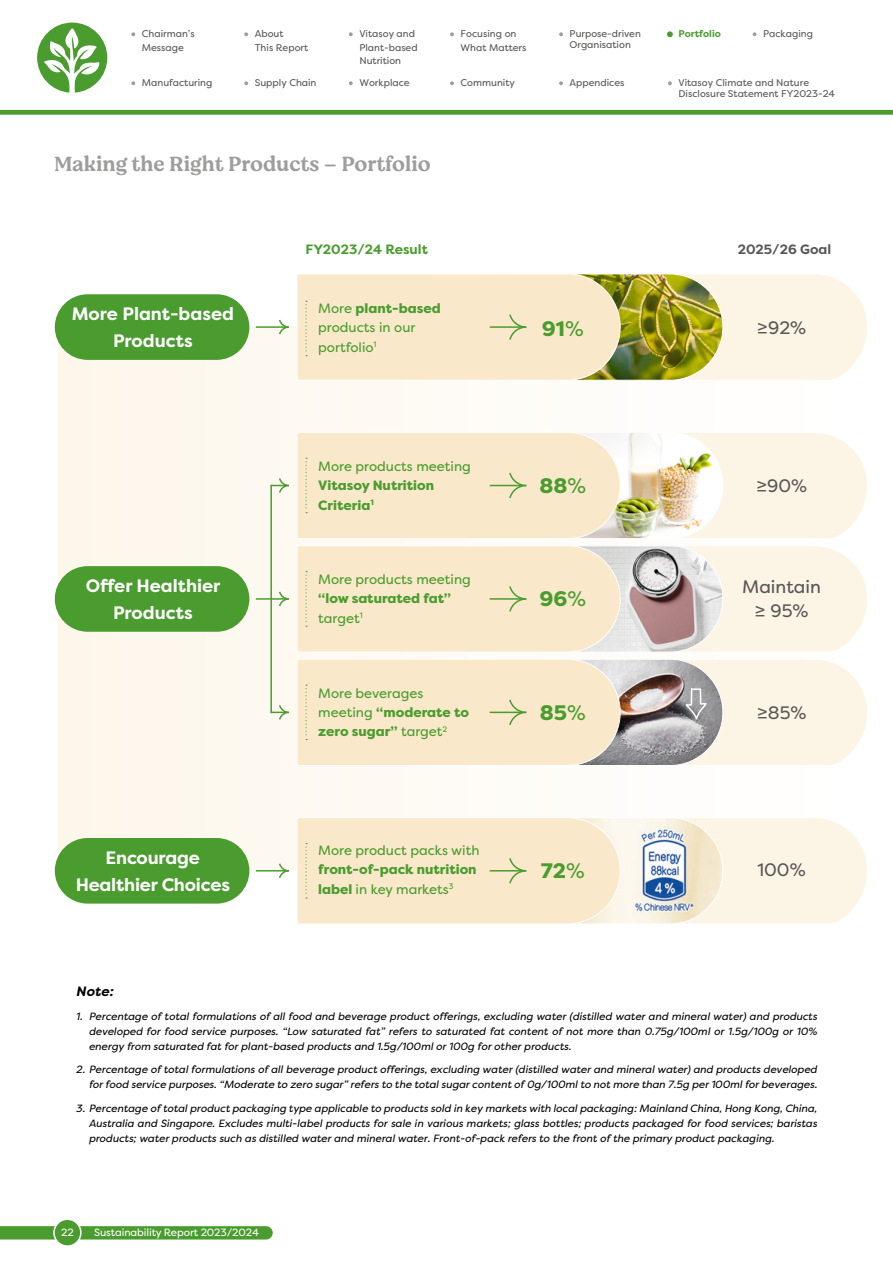
<style>
.page{position:relative;width:893px;height:1263px;background:#fff}
.page>*{position:absolute;margin:0;border:0;box-sizing:border-box;transform-origin:0 0}
.t1{font:500 21px "Moranga";color:#9d9d9c}
.t2{font:800 21px "Filson Pro";color:#4a9c2f}
.t3{font:700 18px/27px "Filson Pro";letter-spacing:-.005em;color:#fff;text-align:center}
.t4{font:18px/24px "Filson Pro";color:#575756;text-align:center}
.t5{font:13.5px/19.5px "Filson Pro";color:#4a9c2f}
.t6{font:800 13.5px/19.5px "Filson Pro";color:#4a9c2f}
.t7{font:700 13.5px "Filson Pro";color:#4a9c2f}
.t8{font:700 13.5px "Filson Pro";color:#575756}
.t9{font:italic 700 13.5px "Filson Pro";color:#000}
.t10{font:italic 10.5px/15px "Filson Pro";color:#000;text-align:justify}
.t11{font:10.5px "Filson Pro";letter-spacing:-.01em;color:#fff}
.t12{font:9.75px/13.4px "Filson Pro";color:#575756}
.t13{font:700 9.75px "Filson Pro";color:#4a9c2f}
.s1{font-weight:800}
.s2{font-weight:400}
</style>
<div class="page">
<div style="left:58px;top:327px;width:785px;height:543px;background:linear-gradient(to right,#fdf6eb,#fff)"></div>
<svg style="left:37px;top:23px;width:70px;height:70px"></svg>
<svg style="left:0;top:110px;width:893px;height:5px;background:#55a23b"></svg>
<svg style="left:0;top:1226px;width:273px;height:13px;background:#4d9d33"></svg>
<div style="left:54px;top:1219px;width:27px;height:27px;background:#4a9c2f;border-radius:50%"></div>
<div style="left:53px;top:1218px;width:29px;height:29px;border:2px solid #fff;border-radius:50%"></div>
<svg style="left:667px;top:31px;width:6px;height:6px"></svg>
<svg style="left:244px;top:32px;width:4px;height:4px"></svg>
<svg style="left:131px;top:32px;width:4px;height:4px"></svg>
<svg style="left:349px;top:32px;width:4px;height:4px"></svg>
<svg style="left:450px;top:32px;width:4px;height:4px"></svg>
<svg style="left:559px;top:32px;width:4px;height:4px"></svg>
<svg style="left:244px;top:81px;width:4px;height:4px"></svg>
<svg style="left:131px;top:81px;width:4px;height:4px"></svg>
<svg style="left:753px;top:32px;width:3px;height:4px"></svg>
<svg style="left:349px;top:81px;width:4px;height:4px"></svg>
<svg style="left:450px;top:81px;width:4px;height:4px"></svg>
<svg style="left:559px;top:81px;width:4px;height:4px"></svg>
<svg style="left:668px;top:81px;width:4px;height:4px"></svg>
<svg style="left:724px;top:274px;width:143px;height:107px;background:#fcf4e7"></svg>
<svg style="left:724px;top:817px;width:143px;height:107px;background:#fcf4e7"></svg>
<svg style="left:724px;top:658px;width:143px;height:108px;background:#fcf5e7"></svg>
<svg style="left:724px;top:545px;width:143px;height:108px;background:#fcf5e7"></svg>
<svg style="left:724px;top:432px;width:143px;height:107px;background:#fcf4e7"></svg>
<svg style="left:296px;top:274px;width:428px;height:107px;background:#dfd4a3"></svg>
<svg style="left:296px;top:432px;width:428px;height:107px;background:#f4e7cb"></svg>
<svg style="left:296px;top:545px;width:428px;height:221px;background:#e9dcc6"></svg>
<svg style="left:296px;top:817px;width:428px;height:107px;background:#f1e6cf"></svg>
<div style="left:55px;top:294px;width:194px;height:66px;background:#4a9c2f;border-radius:33px"></div>
<div style="left:55px;top:566px;width:194px;height:66px;background:#4a9c2f;border-radius:33px"></div>
<div style="left:55px;top:838px;width:194px;height:65px;background:#4a9c2f;border-radius:33px"></div>
<hr style="left:270px;top:485px;width:2px;height:228px;background:#4a9c2f">
<hr style="left:256px;top:598px;width:31px;height:2px;background:#4a9c2f">
<svg style="left:278px;top:590px;width:12px;height:18px"></svg>
<svg style="left:271px;top:703px;width:19px;height:18px"></svg>
<hr style="left:256px;top:870px;width:31px;height:1px;background:#4a9c2f">
<svg style="left:278px;top:862px;width:12px;height:16px"></svg>
<svg style="left:271px;top:477px;width:19px;height:17px"></svg>
<hr style="left:256px;top:326px;width:31px;height:2px;background:#4a9c2f">
<svg style="left:278px;top:319px;width:12px;height:17px"></svg>
<p class="t12" style="left:142px;top:27px;width:54px">Chairman’s</p>
<p class="t13" style="left:678px;top:28px;width:44px">Portfolio</p>
<p class="t12" style="left:142px;top:40px;width:44px">Message</p>
<p class="t12" style="left:255px;top:27px;width:55px">About<br>This Report</p>
<p class="t12" style="left:570px;top:28px;width:73px;line-height:11.2px">Purpose-driven<br>Organisation</p>
<p class="t12" style="left:359px;top:27px;width:60px">Vitasoy and<br>Plant-based<br>Nutrition</p>
<p class="t12" style="left:763px;top:27px;width:51px">Packaging</p>
<p class="t12" style="left:461px;top:27px;width:67px">Focusing on<br>What Matters</p>
<p class="t12" style="left:142px;top:76px;width:72px">Manufacturing</p>
<p class="t12" style="left:255px;top:76px;width:63px">Supply Chain</p>
<p class="t12" style="left:359px;top:76px;width:52px">Workplace</p>
<p class="t12" style="left:461px;top:76px;width:56px">Community</p>
<p class="t12" style="left:570px;top:76px;width:56px">Appendices</p>
<p class="t12" style="left:678px;top:77px;width:158px;line-height:11.2px">Vitasoy Climate and Nature<br>Disclosure Statement FY2023-24</p>
<h1 class="t1" style="left:54px;top:150px;width:378px">Making the Right Products – Portfolio</h1>
<h2 class="t3" style="left:72px;top:301px;width:164px">More Plant-based<br>Products</h2>
<h2 class="t3" style="left:86px;top:572px;width:136px">Offer Healthier<br>Products</h2>
<h2 class="t3" style="left:76px;top:844px;width:156px">Encourage<br>Healthier Choices</h2>
<p class="t7" style="left:306px;top:241px;width:124px">FY2023/24 Result</p>
<p class="t8" style="left:738px;top:241px;width:95px">2025/26 Goal</p>
<p class="t5" style="left:318px;top:298px;width:124px">More <span class="s1">plant-based </span>products in our portfolio<sup>1</sup></p>
<h1 class="t2" style="left:542px;top:315px;width:43px">91<span class="s2">%</span></h1>
<p class="t5" style="left:318px;top:456px;width:154px">More products meeting</p>
<p class="t6" style="left:318px;top:476px;width:117px">Vitasoy Nutrition<br>Criteria<sup>1</sup></p>
<h1 class="t2" style="left:539px;top:473px;width:48px">88<span class="s2">%</span></h1>
<p class="t5" style="left:318px;top:569px;width:154px">More products meeting</p>
<p class="t6" style="left:318px;top:589px;width:134px">“low saturated fat” <span class="s2">target</span><sup>1</sup></p>
<h1 class="t2" style="left:539px;top:586px;width:48px">96<span class="s2">%</span></h1>
<p class="t5" style="left:318px;top:683px;width:152px">More beverages meeting <span class="s1">“moderate to zero sugar”</span> target<sup>2</sup></p>
<h1 class="t2" style="left:540px;top:700px;width:47px">85<span class="s2">%</span></h1>
<p class="t5" style="left:318px;top:840px;width:163px">More product packs with</p>
<p class="t6" style="left:318px;top:860px;width:160px">front-of-pack nutrition label <span class="s2">in key markets</span><sup>3</sup></p>
<h1 class="t2" style="left:541px;top:857px;width:45px">72<span class="s2">%</span></h1>
<h2 class="t4" style="left:757px;top:316px;width:51px">≥92%</h2>
<h2 class="t4" style="left:756px;top:473px;width:53px">≥90%</h2>
<h2 class="t4" style="left:742px;top:575px;width:80px">Maintain ≥ 95%</h2>
<h2 class="t4" style="left:757px;top:700px;width:51px">≥85%</h2>
<h2 class="t4" style="left:757px;top:858px;width:50px">100%</h2>
<p class="t9" style="left:76px;top:983px;width:39px">Note:</p>
<p class="t10" style="left:89px;top:1008px;width:730px;text-indent:-13px">1. Percentage of total formulations of all food and beverage product offerings, excluding water (distilled water and mineral water) and products developed for food service purposes. “Low saturated fat” refers to saturated fat content of not more than 0.75g/100ml or 1.5g/100g or 10% energy from saturated fat for plant-based products and 1.5g/100ml or 100g for other products.</p>
<p class="t10" style="left:76px;top:1062px;width:743px;text-align:right">2. Percentage of total formulations of all beverage product offerings, excluding water (distilled water and mineral water) and products developed for food service purposes. “Moderate to zero sugar” refers to the total sugar content of 0g/100ml to not more than 7.5g per 100ml for beverages.</p>
<p class="t10" style="left:89px;top:1100px;width:730px;text-indent:-13px">3. Percentage of total product packaging type applicable to products sold in key markets with local packaging: Mainland China, Hong Kong, China, Australia and Singapore. Excludes multi-label products for sale in various markets; glass bottles; products packaged for food services; baristas products; water products such as distilled water and mineral water. Front-of-pack refers to the front of the primary product packaging.</p>
<p class="t11" style="left:61px;top:1226px;width:14px">22</p>
<p class="t11" style="left:94px;top:1226px;width:167px">Sustainability Report 2023/2024</p>
</div>
